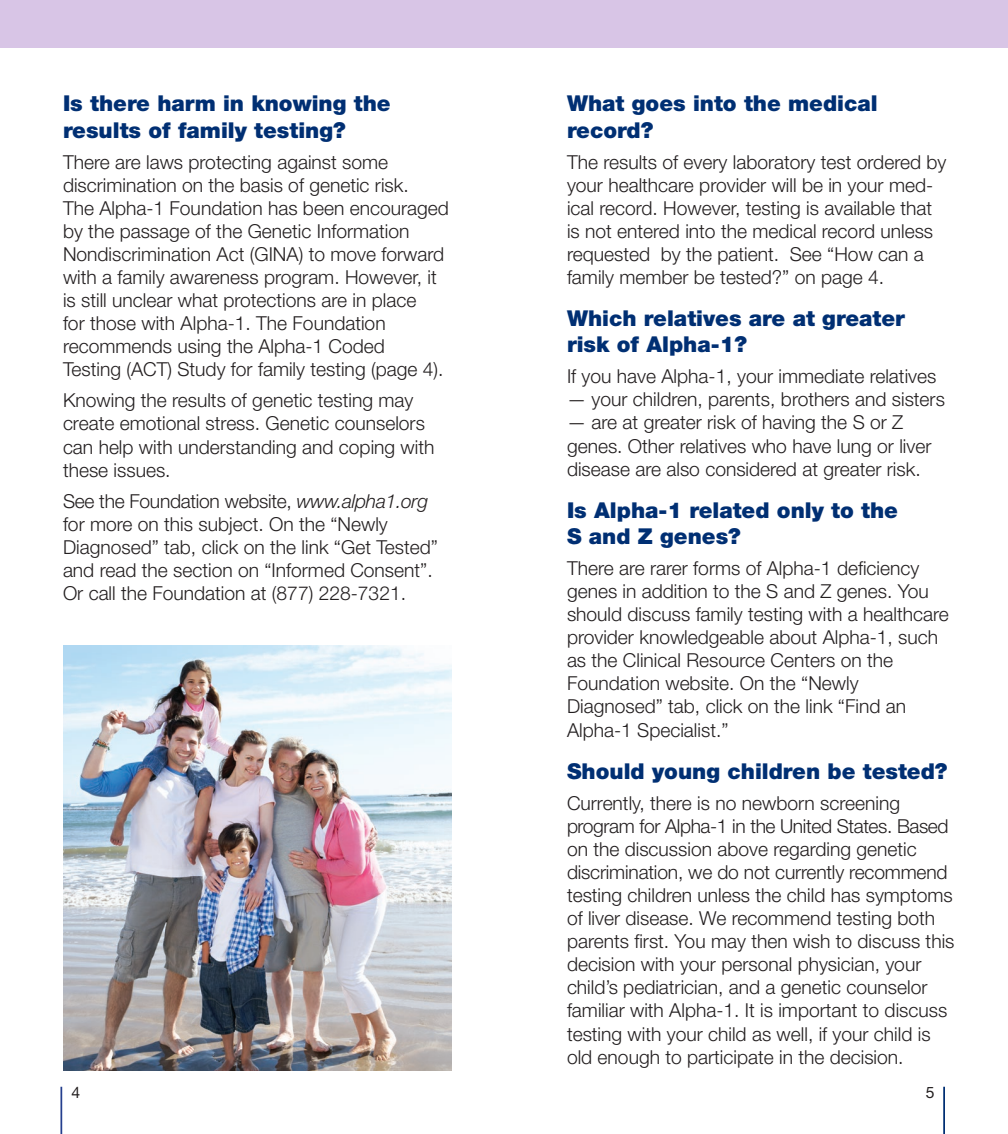
<style>
.page{position:relative;width:1008px;height:1134px;background:#fff}
.page>*{position:absolute;margin:0;border:0;box-sizing:border-box;transform-origin:0 0}
.t1{font:900 21.88px/26.2px "Helvetica Neue";color:#002f73}
.t2{font:300 19.25px/23.1px "Helvetica Neue LT Std";color:#231f20}
.t3{font:15.75px "Helvetica Neue LT Std";color:#231f20}
.s1{font-family:"Helvetica Neue";font-style:italic}
</style>
<div class="page">
<hr style="left:60px;top:1087px;width:2px;height:47px;background:#253f8e">
<hr style="left:943px;top:1087px;width:2px;height:47px;background:#002f73">
<div style="left:504px;top:0;width:504px;height:48px;background:#d8c5e6"></div>
<div style="left:0;top:0;width:504px;height:48px;background:#d8c5e6"></div>
<img style="left:63px;top:646px;width:388px;height:425px">
<p class="t1" style="left:63px;top:90px;width:329px">Is there harm in knowing the results of family testing?</p>
<p class="t2" style="left:63px;top:150px;width:387px">There are laws protecting against some discrimination on the basis of genetic risk.<br>The Alpha-1 Foundation has been encouraged by the passage of the Genetic Information Nondiscrimination Act (GINA) to move forward with a family awareness program. However, it is still unclear what protections are in place<br>for those with Alpha-1. The Foundation recommends using the Alpha-1 Coded<br>Testing (ACT) Study for family testing (page 4).</p>
<p class="t2" style="left:63px;top:389px;width:373px">Knowing the results of genetic testing may create emotional stress. Genetic counselors can help with understanding and coping with these issues.</p>
<p class="t2" style="left:63px;top:489px;width:377px">See the Foundation website, <span class="s1">www.alpha1.org </span>for more on this subject. On the “Newly Diagnosed” tab, click on the link “Get Tested” and read the section on “Informed Consent”.<br>Or call the Foundation at (877) 228-7321.</p>
<p class="t1" style="left:567px;top:90px;width:312px">What goes into the medical record?</p>
<p class="t2" style="left:567px;top:150px;width:381px">The results of every laboratory test ordered by your healthcare provider will be in your med&shy;ical record. However, testing is available that is not entered into the medical record unless requested by the patient. See “How can a family member be tested?” on page 4.</p>
<p class="t1" style="left:567px;top:305px;width:339px">Which relatives are at greater risk of Alpha-1?</p>
<p class="t2" style="left:567px;top:364px;width:371px">If you have Alpha-1, your immediate relatives</p>
<p class="t2" style="left:567px;top:388px;width:379px">— your children, parents, brothers and sisters</p>
<p class="t2" style="left:567px;top:411px;width:366px">— are at greater risk of having the S or Z genes. Other relatives who have lung or liver disease are also considered at greater risk.</p>
<p class="t1" style="left:567px;top:497px;width:333px">Is Alpha-1 related only to the<br>S and Z genes?</p>
<p class="t2" style="left:567px;top:556px;width:383px">There are rarer forms of Alpha-1 deficiency genes in addition to the S and Z genes. You should discuss family testing with a healthcare provider knowledgeable about Alpha-1, such as the Clinical Resource Centers on the Foundation website. On the “Newly Diagnosed” tab, click on the link “Find an Alpha-1 Specialist.”</p>
<p class="t1" style="left:567px;top:758px;width:382px">Should young children be tested?</p>
<p class="t2" style="left:567px;top:791px;width:389px">Currently, there is no newborn screening program for Alpha-1 in the United States. Based on the discussion above regarding genetic discrimination, we do not currently recommend testing children unless the child has symptoms of liver disease. We recommend testing both parents first. You may then wish to discuss this decision with your personal physician, your child’s pediatrician, and a genetic counselor familiar with Alpha-1. It is important to discuss testing with your child as well, if your child is old enough to participate in the decision.</p>
<p class="t3" style="left:71px;top:1083px;width:10px">4</p>
<p class="t3" style="left:926px;top:1083px;width:10px">5</p>
</div>
